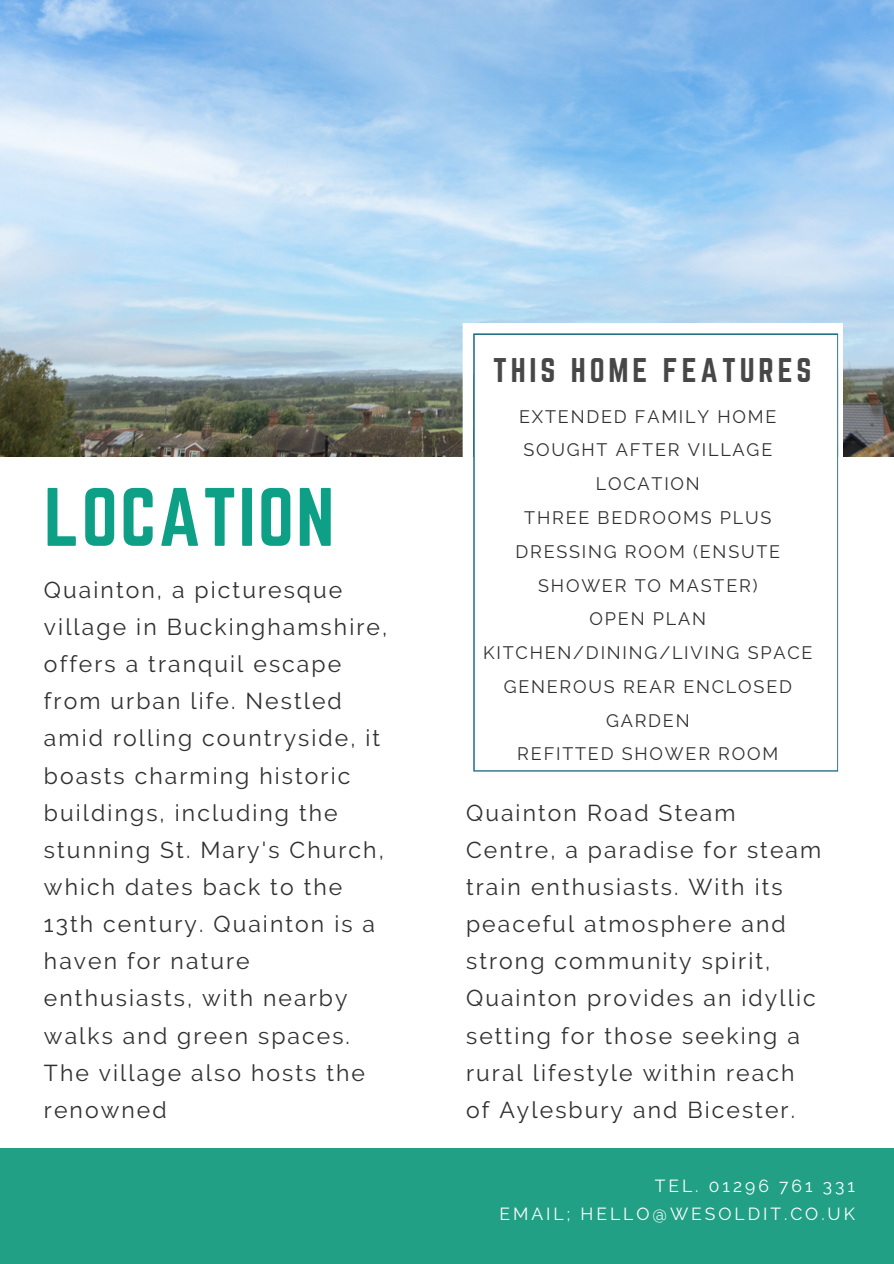
<style>
.page{position:relative;width:894px;height:1264px;background:#fff}
.page>*{position:absolute;margin:0;border:0;box-sizing:border-box;transform-origin:0 0}
.t1{font:72.3px "Norwester";letter-spacing:.03em;color:#0da086}
.t2{font:30px "Norwester";letter-spacing:.13em;color:#474747}
.t3{font:22.95px/37.2px "Raleway";letter-spacing:.09em;color:#323131}
.t4{font:18px/33.8px "Raleway";letter-spacing:.1em;color:#323131;text-align:center}
.t5{font:17.4px "Raleway";letter-spacing:.17em;color:#fff}
</style>
<div class="page">
<div style="left:0;top:0;width:893px;height:1263px;background:#21a085"></div>
<img style="left:0;top:1px;width:893px;height:455px">
<div style="left:0;top:457px;width:893px;height:690px;background:#fff"></div>
<svg style="left:462px;top:323px;width:380px;height:449px;fill:#fff"></svg>
<svg style="left:473px;top:333px;width:364px;height:438px"></svg>
<p class="t1" style="left:44px;top:473px;width:292px">LOCATION</p>
<h2 class="t3" style="left:44px;top:571px;width:345px">Quainton, a picturesque village in Buckinghamshire, offers a tranquil escape from urban life. Nestled amid rolling countryside, it boasts charming historic buildings, including the stunning St. Mary's Church, which dates back to the<br>13th century. Quainton is a haven for nature enthusiasts, with nearby walks and green spaces.<br>The village also hosts the renowned</h2>
<p class="t2" style="left:493px;top:352px;width:320px">THIS HOME FEATURES</p>
<p class="t4" style="left:519px;top:399px;width:259px">EXTENDED FAMILY HOME</p>
<p class="t4" style="left:523px;top:433px;width:250px">SOUGHT AFTER VILLAGE<br>LOCATION</p>
<p class="t4" style="left:524px;top:501px;width:249px">THREE BEDROOMS PLUS</p>
<p class="t4" style="left:515px;top:534px;width:266px">DRESSING ROOM (ENSUTE<br>SHOWER TO MASTER)</p>
<p class="t4" style="left:483px;top:602px;width:331px">OPEN PLAN<br>KITCHEN/DINING/LIVING SPACE</p>
<h1 class="t4" style="left:503px;top:669px;width:290px">GENEROUS REAR ENCLOSED<br>GARDEN</h1>
<h3 class="t4" style="left:517px;top:737px;width:262px">REFITTED SHOWER ROOM</h3>
<p class="t3" style="left:466px;top:794px;width:356px">Quainton Road Steam<br>Centre, a paradise for steam train enthusiasts. With its peaceful atmosphere and strong community spirit,<br>Quainton provides an idyllic setting for those seeking a rural lifestyle within reach of Aylesbury and Bicester.</p>
<h3 class="t5" style="left:654px;top:1175px;width:201px">TEL. 01296 761 331</h3>
<p class="t5" style="left:499px;top:1203px;width:357px">EMAIL; HELLO@WESOLDIT.CO.UK</p>
</div>
